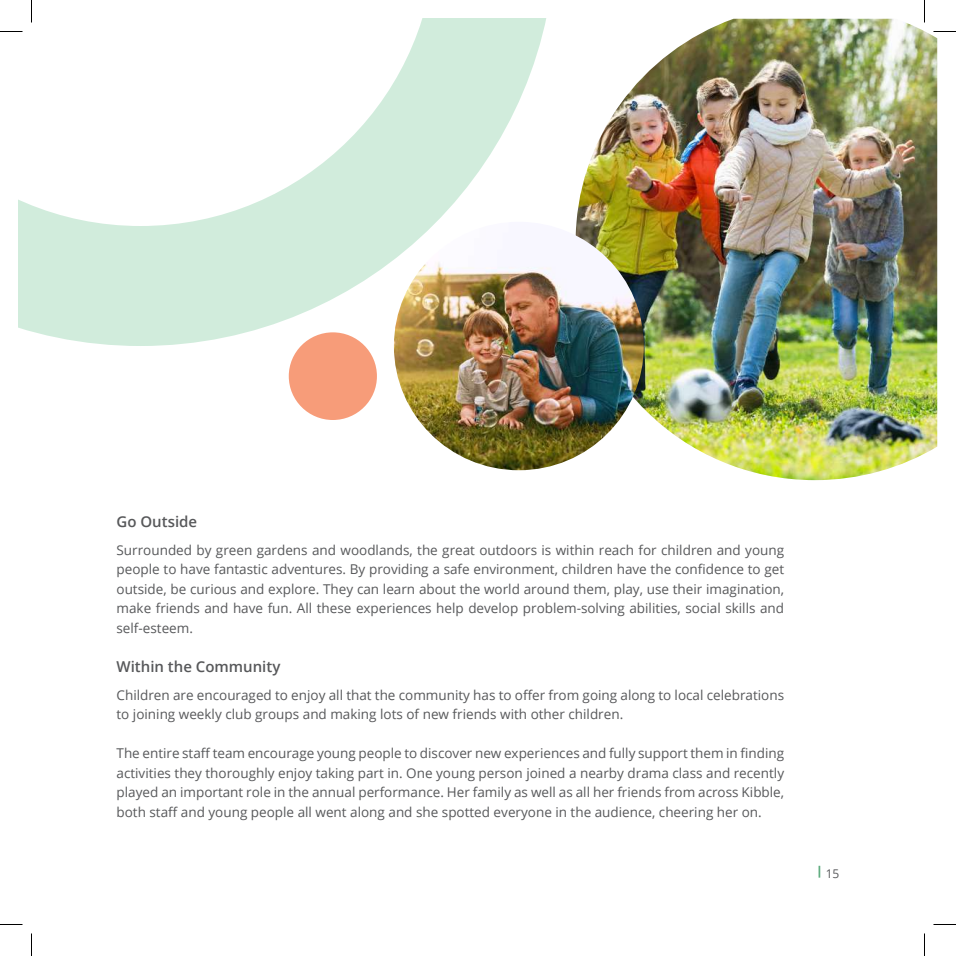
<style>
.page{position:relative;width:956px;height:956px;background:#fff}
.page>*{position:absolute;margin:0;border:0;box-sizing:border-box;transform-origin:0 0}
.t1{font:600 15px "Open Sans";color:#57585a}
.t2{font:13.5px/19.5px "Open Sans";color:#57585a;text-align:justify}
.t3{font:12px "Open Sans";color:#57585a}
</style>
<div class="page">
<svg style="left:19px;top:19px;width:527px;height:327px"></svg>
<img style="left:576px;top:19px;width:361px;height:461px">
<img style="left:394px;top:222px;width:250px;height:248px">
<div style="left:289px;top:332px;width:88px;height:88px;background:#f79c79;border-radius:50%"></div>
<hr style="left:923px;top:0;width:2px;height:22px;background:#fff">
<svg style="left:0;top:31px;width:22px;height:1px"></svg>
<svg style="left:933px;top:31px;width:23px;height:1px"></svg>
<svg style="left:0;top:924px;width:22px;height:1px"></svg>
<svg style="left:933px;top:924px;width:23px;height:1px"></svg>
<svg style="left:31px;top:0;width:1px;height:22px"></svg>
<svg style="left:31px;top:933px;width:1px;height:23px"></svg>
<svg style="left:924px;top:0;width:1px;height:22px"></svg>
<svg style="left:924px;top:933px;width:1px;height:23px"></svg>
<p class="t1" style="left:117px;top:511px;width:82px">Go Outside</p>
<p class="t2" style="left:117px;top:540px;width:669px">Surrounded by green gardens and woodlands, the great outdoors is within reach for children and young people to have fantastic adventures. By providing a safe environment, children have the confidence to get outside, be curious and explore. They can learn about the world around them, play, use their imagination, make friends and have fun. All these experiences help develop problem-solving abilities, social skills and self-esteem.</p>
<p class="t1" style="left:117px;top:656px;width:165px">Within the Community</p>
<p class="t2" style="left:117px;top:685px;width:669px">Children are encouraged to enjoy all that the community has to offer from going along to local celebrations to joining weekly club groups and making lots of new friends with other children.</p>
<p class="t2" style="left:117px;top:743px;width:669px">The entire staff team encourage young people to discover new experiences and fully support them in finding activities they thoroughly enjoy taking part in. One young person joined a nearby drama class and recently played an important role in the annual performance. Her family as well as all her friends from across Kibble, both staff and young people all went along and she spotted everyone in the audience, cheering her on.</p>
<p class="t3" style="left:816px;top:866px;width:24px"><sup>|</sup> 15</p>
</div>
